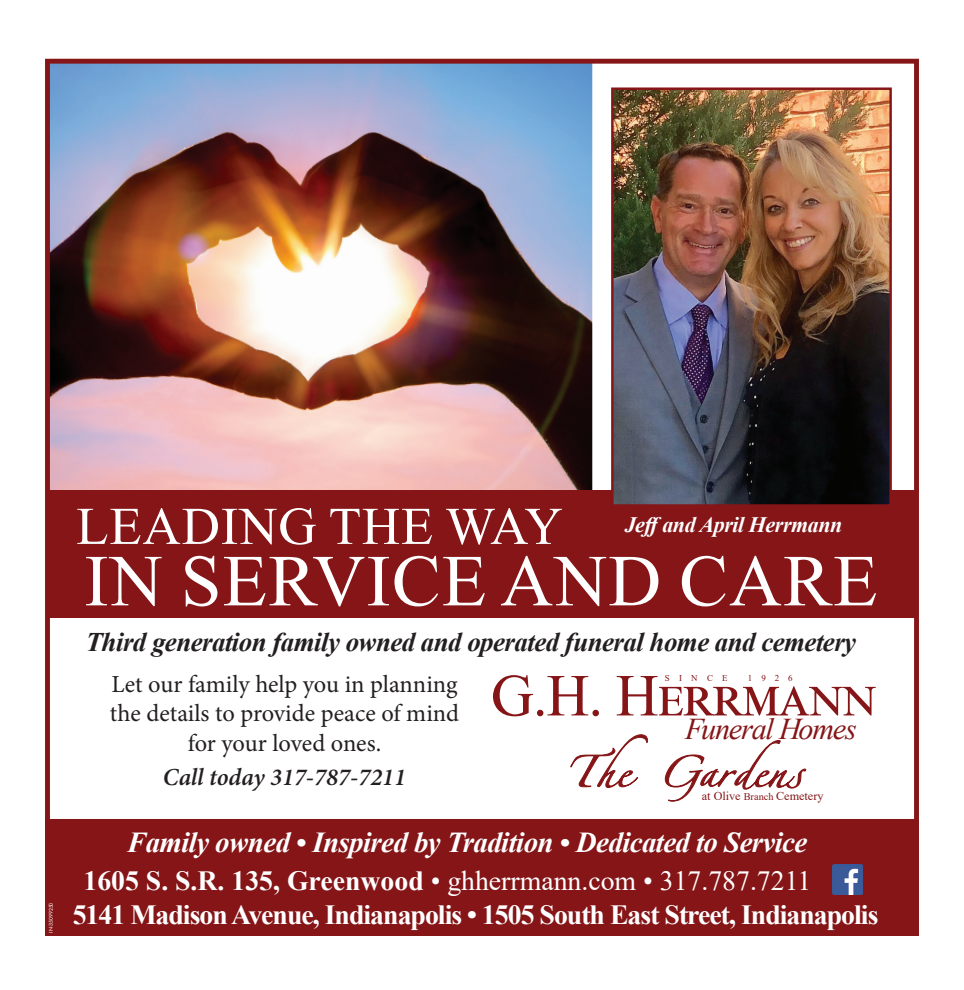
<style>
.page{position:relative;width:964px;height:990px;background:#fff}
.page>*{position:absolute;margin:0;border:0;box-sizing:border-box;transform-origin:0 0}
.t1{font:73.12px "Times New Roman";letter-spacing:.015em;color:#fff}
.t2{font:59.5px "Times New Roman";letter-spacing:.055em;color:#851517}
.t3{font:53px "Times New Roman";letter-spacing:.015em;color:#fff}
.t4{font:italic 30.12px "Times New Roman";letter-spacing:-.04em;color:#851517}
.t5{font:italic 700 28.88px "Times New Roman";letter-spacing:-.02em;color:#fff}
.t6{font:700 27.75px/34px "Times New Roman";letter-spacing:-.035em;color:#fff}
.t7{font:italic 700 26.88px "Times New Roman";letter-spacing:-.02em;color:#231f20}
.t8{font:24.38px/29.4px "Minion Pro";color:#231f20;text-align:center}
.t9{font:italic 600 24.38px "Minion Pro";color:#231f20}
.t10{font:italic 700 22px "Times New Roman";letter-spacing:-.02em;color:#fff}
.t11{font:12.12px "Times New Roman";color:#851517}
.t12{font:8.88px "Times New Roman";letter-spacing:1.035em;color:#851517}
.t13{font:5px "Futura";color:#fff}
.s1{font-size:10.25px}
.s2{font-weight:400}
</style>
<div class="page">
<div style="left:45px;top:819px;width:873px;height:117px;background:#851517"></div>
<img style="left:832px;top:865px;width:29px;height:29px">
<img style="left:51px;top:65px;width:541px;height:425px">
<div style="left:47px;top:490px;width:868px;height:128px;background:#851517"></div>
<div style="left:45px;top:59px;width:873px;height:770px;border:5px solid #851517"></div>
<img style="left:614px;top:90px;width:274px;height:414px">
<div style="left:611px;top:87px;width:280px;height:420px;border:2px solid #851517"></div>
<svg style="left:570px;top:735px;width:235px;height:66px"></svg>
<p class="t13" style="left:48px;top:932px;width:31px;rotate:-90deg">IN-35099250</p>
<h3 class="t3" style="left:76px;top:489px;width:488px">LEADING THE WAY</h3>
<p class="t10" style="left:624px;top:509px;width:219px">Jeffand April Herrmann</p>
<h1 class="t1" style="left:84px;top:529px;width:794px">IN SERVICE AND CARE</h1>
<p class="t7" style="left:86px;top:623px;width:771px">Third generation family owned and operated funeral home and cemetery</p>
<p class="t8" style="left:110px;top:670px;width:350px">Let our family help you in planning the details to provide peace of mind for your loved ones.</p>
<p class="t9" style="left:163px;top:760px;width:245px">Call today 317-787-7211</p>
<p class="t11" style="left:701px;top:788px;width:123px">at Olive <span class="s1">Branch</span> Cemetery</p>
<h2 class="t2" style="left:490px;top:654px;width:382px">G.H. Herrmann</h2>
<p class="t4" style="left:684px;top:709px;width:173px">Funeral Homes</p>
<p class="t12" style="left:664px;top:672px;width:64px">SINCE</p>
<p class="t12" style="left:747px;top:672px;width:46px">1926</p>
<p class="t5" style="left:127px;top:822px;width:681px">Family owned • Inspired by Tradition • Dedicated to Service</p>
<p class="t6" style="left:73px;top:863px;width:806px;text-indent:11px">1605 S. S.R. 135, Greenwood <span class="s2">• ghherrmann.com • 317.787.7211<br></span>5141 Madison Avenue, Indianapolis • 1505 South East Street, Indianapolis</p>
</div>
